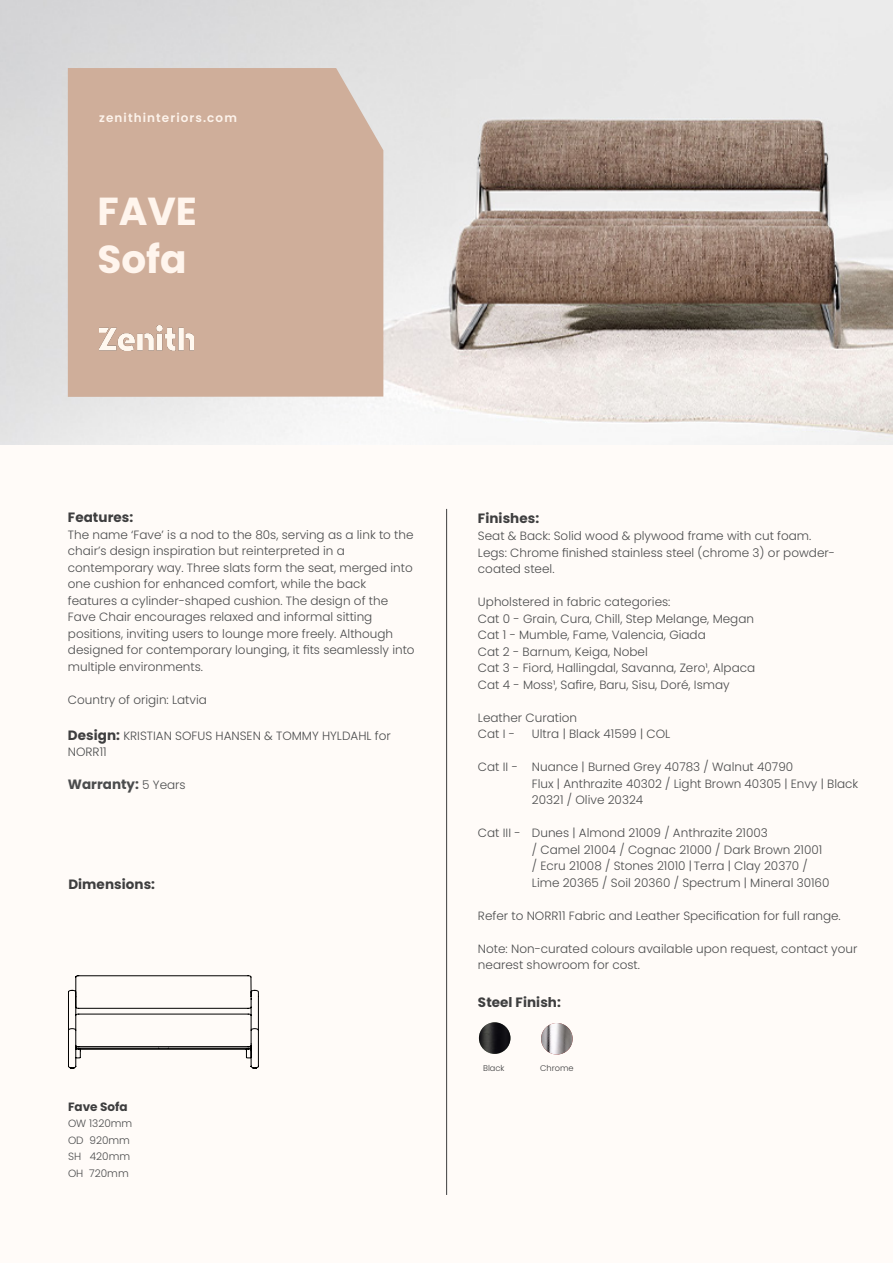
<style>
.page{position:relative;width:893px;height:1263px;background:#fffbf8}
.page>*{position:absolute;margin:0;border:0;box-sizing:border-box;transform-origin:0 0}
.PRODUCT_NAME{font:700 39px "Poppins";color:#fff5ed}
.COPY{font:700 13.5px "Poppins";letter-spacing:.005em;color:#3e3e3f}
.COPY-2{font:700 13.5px "Poppins";color:#4b4c4d}
.COPY-3{font:300 12px/16.5px "Poppins";color:#4b4c4d}
.WEBSITE_TOP_LEFT{font:600 12px "Poppins";letter-spacing:.09em;color:#fdf3eb}
.COPY-4{font:700 12px "Poppins";color:#3e3e3f}
.t1{font:300 10.5px "Poppins";color:#4b4c4d}
.COLOURS_SPECS{font:300 8.25px "Poppins";color:#3e3e3f}
.s1{font-weight:700;font-size:13.5px;color:#3e3e3f}
.s2{font-weight:300;font-size:12px}
</style>
<div class="page">
<img style="left:0;top:0;width:893px;height:444px">
<div style="left:68px;top:68px;width:315px;height:329px;background:#cfae9a"></div>
<img style="left:100px;top:326px;width:94px;height:25px">
<hr style="left:446px;top:509px;width:1px;height:686px;background:#3e3e3f">
<img style="left:479px;top:1022px;width:31px;height:32px;border-radius:16px">
<img style="left:541px;top:1023px;width:32px;height:31px;border-radius:16px">
<svg style="left:68px;top:975px;width:191px;height:93px"></svg>
<p class="WEBSITE_TOP_LEFT" style="left:99px;top:111px;width:139px">zenithinteriors.com</p>
<p class="PRODUCT_NAME" style="left:97px;top:189px;width:101px">FAVE</p>
<p class="PRODUCT_NAME" style="left:97px;top:236px;width:91px">Sofa</p>
<p class="COPY" style="left:68px;top:510px;width:67px">Features:</p>
<p class="COPY-3" style="left:68px;top:526px;width:348px">The name ‘Fave’ is a nod to the 80s, serving as a link to the chair’s design inspiration but reinterpreted in a contemporary way. Three slats form the seat, merged into one cushion for enhanced comfort, while the back features a cylinder-shaped cushion. The design of the Fave Chair encourages relaxed and informal sitting positions, inviting users to lounge more freely. Although designed for contemporary lounging, it fits seamlessly into multiple environments.</p>
<p class="COPY-3" style="left:68px;top:691px;width:141px">Country of origin: Latvia</p>
<p class="COPY-3" style="left:68px;top:727px;width:324px"><span class="s1">Design:</span> KRISTIAN SOFUS HANSEN &amp; TOMMY HYLDAHL for<br>NORR11</p>
<p class="COPY-2" style="left:68px;top:777px;width:119px">Warranty: <span class="s2">5 Years</span></p>
<p class="COPY" style="left:68px;top:876px;width:88px">Dimensions:</p>
<p class="COPY-4" style="left:68px;top:1099px;width:61px">Fave Sofa</p>
<p class="t1" style="left:68px;top:1117px;width:66px">OW 1320mm</p>
<p class="t1" style="left:68px;top:1134px;width:63px">OD 920mm</p>
<p class="t1" style="left:68px;top:1150px;width:64px">SH 420mm</p>
<p class="t1" style="left:68px;top:1167px;width:62px">OH 720mm</p>
<p class="COPY" style="left:478px;top:510px;width:63px">Finishes:</p>
<p class="COPY-3" style="left:478px;top:528px;width:335px">Seat &amp; Back: Solid wood &amp; plywood frame with cut foam.</p>
<p class="COPY-3" style="left:478px;top:544px;width:359px">Legs: Chrome finished stainless steel (chrome 3) or powder&shy;coated steel.</p>
<p class="COPY-3" style="left:478px;top:594px;width:194px">Upholstered in fabric categories:</p>
<p class="COPY-3" style="left:478px;top:610px;width:278px">Cat 0 - Grain, Cura, Chill, Step Melange, Megan<br>Cat 1 - Mumble, Fame, Valencia, Giada</p>
<p class="COPY-3" style="left:478px;top:643px;width:279px">Cat 2 - Barnum, Keiga, Nobel<br>Cat 3 - Fiord, Hallingdal, Savanna, Zero¹, Alpaca<br>Cat 4 - Moss¹, Safire, Baru, Sisu, Doré, Ismay</p>
<p class="COPY-3" style="left:478px;top:709px;width:101px">Leather Curation</p>
<p class="COPY-3" style="left:478px;top:726px;width:39px">Cat I -</p>
<p class="COPY-3" style="left:532px;top:726px;width:140px">Ultra | Black 41599 | COL</p>
<p class="COPY-3" style="left:478px;top:759px;width:317px">Cat II - Nuance | Burned Grey 40783 / Walnut 40790</p>
<p class="COPY-3" style="left:532px;top:775px;width:328px">Flux | Anthrazite 40302 / Light Brown 40305 | Envy | Black<br>20321 / Olive 20324</p>
<p class="COPY-3" style="left:478px;top:825px;width:291px">Cat III - Dunes | Almond 21009 / Anthrazite 21003</p>
<p class="COPY-3" style="left:532px;top:841px;width:292px">/ Camel 21004 / Cognac 21000 / Dark Brown 21001</p>
<p class="COPY-3" style="left:532px;top:858px;width:299px">/ Ecru 21008 / Stones 21010 | Terra | Clay 20370 /<br>Lime 20365 / Soil 20360 / Spectrum | Mineral 30160</p>
<p class="COPY-3" style="left:478px;top:907px;width:364px">Refer to NORR11 Fabric and Leather Specification for full range.</p>
<p class="COPY-3" style="left:478px;top:940px;width:381px">Note: Non-curated colours available upon request, contact your nearest showroom for cost.</p>
<p class="COPY" style="left:478px;top:995px;width:84px">Steel Finish:</p>
<p class="COLOURS_SPECS" style="left:483px;top:1063px;width:23px">Black</p>
<p class="COLOURS_SPECS" style="left:540px;top:1063px;width:35px">Chrome</p>
</div>
